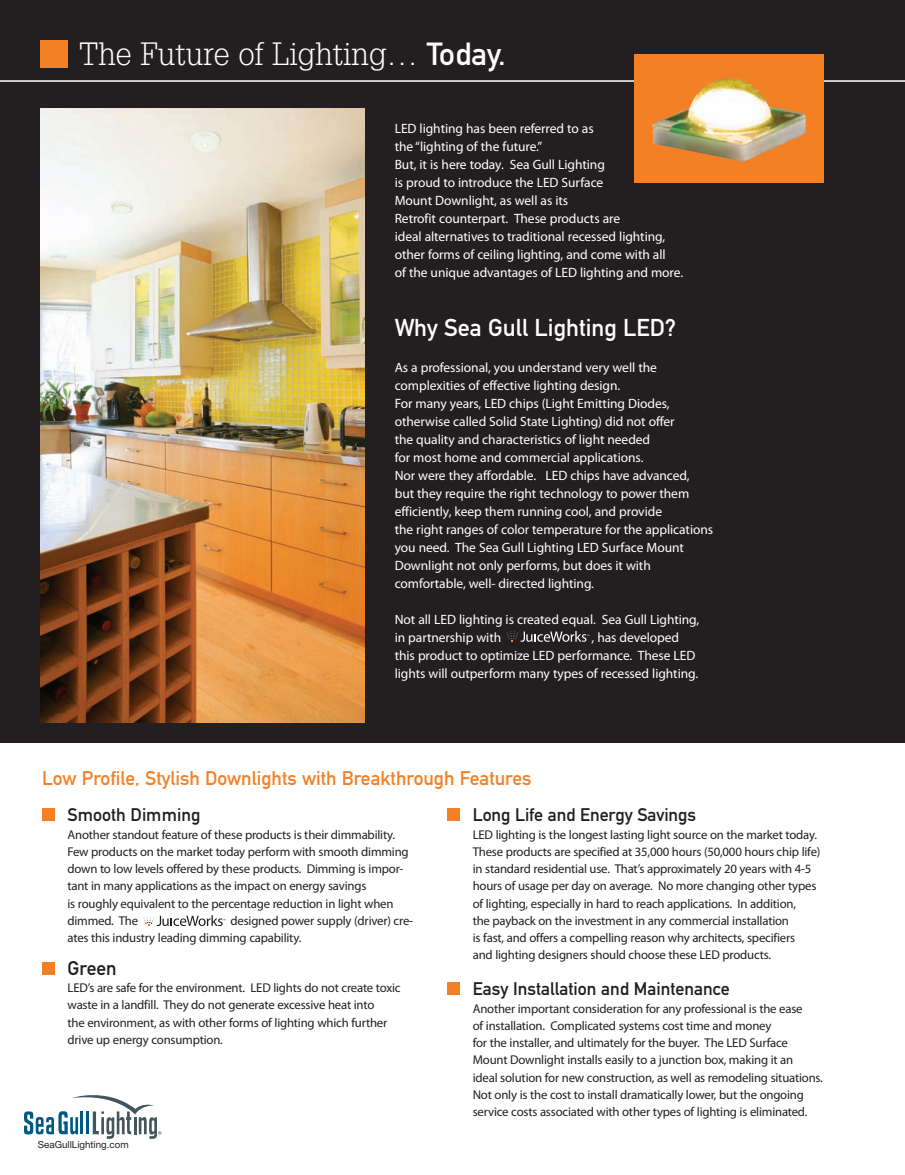
<style>
.page{position:relative;width:905px;height:1175px;background:#fff}
.page>*{position:absolute;margin:0;border:0;box-sizing:border-box;transform-origin:0 0}
.t1{font:300 31.5px "Glypha LT Std";color:#fff}
.t2{font:24px "DIN Mittelschrift Std";color:#fff}
.t3{font:19.5px "DIN Mittelschrift Std";color:#f48026}
.t4{font:19.5px "DIN Mittelschrift Std";color:#231f20}
.t5{font:18px "DIN Mittelschrift Std";color:#231f20}
.t6{font:13.5px/18px "Myriad Pro";letter-spacing:-.005em;color:#fff}
.t7{font:12.75px/17.2px "Myriad Pro";letter-spacing:-.015em;color:#231f20}
.t8{font:9.75px "Helvetica Neue LT Std";color:#231f20}
.s1{font-family:"DIN Mittelschrift Std";font-weight:400}
</style>
<div class="page">
<div style="left:0;top:0;width:904px;height:742px;background:#231f20"></div>
<div style="left:40px;top:40px;width:28px;height:28px;background:#f48026"></div>
<hr style="left:0;top:80px;width:904px;height:2px;background:#fff">
<svg style="left:506px;top:631px;width:83px;height:11px"></svg>
<div style="left:634px;top:54px;width:190px;height:128px;background:#f48026"></div>
<img style="left:652px;top:78px;width:153px;height:84px">
<img style="left:40px;top:108px;width:324px;height:614px">
<div style="left:447px;top:982px;width:13px;height:13px;background:#f48026"></div>
<div style="left:447px;top:808px;width:13px;height:13px;background:#f48026"></div>
<div style="left:42px;top:961px;width:13px;height:13px;background:#f48026"></div>
<svg style="left:143px;top:915px;width:82px;height:11px"></svg>
<div style="left:42px;top:808px;width:13px;height:13px;background:#f48026"></div>
<svg style="left:24px;top:1095px;width:137px;height:43px"></svg>
<p class="t1" style="left:79px;top:42px;width:428px">The Future of Lighting… <span class="s1">Today.</span></p>
<p class="t6" style="left:394px;top:121px;width:290px">LED lighting has been referred to as<br>the “lighting of the future.”<br>But, it is here today. Sea Gull Lighting<br>is proud to introduce the LED Surface<br>Mount Downlight, as well as its<br>Retrofit counterpart. These products are<br>ideal alternatives to traditional recessed lighting, other forms of ceiling lighting, and come with all<br>of the unique advantages of LED lighting and more.</p>
<p class="t2" style="left:394px;top:319px;width:283px">Why Sea Gull Lighting LED?</p>
<p class="t6" style="left:394px;top:359px;width:320px">As a professional, you understand very well the complexities of effective lighting design.<br>For many years, LED chips (Light Emitting Diodes, otherwise called Solid State Lighting) did not offer<br>the quality and characteristics of light needed<br>for most home and commercial applications.<br>Nor were they affordable. LED chips have advanced,<br>but they require the right technology to power them efficiently, keep them running cool, and provide<br>the right ranges of color temperature for the applications you need. The Sea Gull Lighting LED Surface Mount Downlight not only performs, but does it with comfortable, well- directed lighting.</p>
<p class="t6" style="left:394px;top:611px;width:306px">Not all LED lighting is created equal. Sea Gull Lighting, in partnership with</p>
<p class="t6" style="left:394px;top:629px;width:305px;text-indent:197px">, has developed this product to optimize LED performance. These LED lights will outperform many types of recessed lighting.</p>
<p class="t3" style="left:42px;top:771px;width:491px">Low Profile, Stylish Downlights with Breakthrough Features</p>
<p class="t5" style="left:68px;top:808px;width:134px">Smooth Dimming</p>
<p class="t7" style="left:67px;top:826px;width:343px">Another standout feature of these products is their dimmability.<br>Few products on the market today perform with smooth dimming down to low levels offered by these products. Dimming is impor&shy;tant in many applications as the impact on energy savings<br>is roughly equivalent to the percentage reduction in light when dimmed. The</p>
<p class="t7" style="left:67px;top:913px;width:347px;text-indent:163px">designed power supply (driver) cre&shy;ates this industry leading dimming capability.</p>
<p class="t4" style="left:68px;top:961px;width:51px">Green</p>
<p class="t7" style="left:68px;top:980px;width:334px">LED’s are safe for the environment. LED lights do not create toxic waste in a landfill. They do not generate excessive heat into<br>the environment, as with other forms of lighting which further drive up energy consumption.</p>
<p class="t8" style="left:38px;top:1141px;width:92px">SeaGullLighting.com</p>
<p class="t5" style="left:472px;top:808px;width:225px">Long Life and Energy Savings</p>
<p class="t7" style="left:472px;top:826px;width:349px">LED lighting is the longest lasting light source on the market today.<br>These products are specified at 35,000 hours (50,000 hours chip life) in standard residential use. That’s approximately 20 years with 4-5 hours of usage per day on average. No more changing other types of lighting, especially in hard to reach applications. In addition,<br>the payback on the investment in any commercial installation<br>is fast, and offers a compelling reason why architects, specifiers<br>and lighting designers should choose these LED products.</p>
<p class="t5" style="left:472px;top:982px;width:259px">Easy Installation and Maintenance</p>
<p class="t7" style="left:472px;top:1000px;width:351px">Another important consideration for any professional is the ease<br>of installation. Complicated systems cost time and money<br>for the installer, and ultimately for the buyer. The LED Surface Mount Downlight installs easily to a junction box, making it an<br>ideal solution for new construction, as well as remodeling situations.<br>Not only is the cost to install dramatically lower, but the ongoing service costs associated with other types of lighting is eliminated.</p>
</div>
